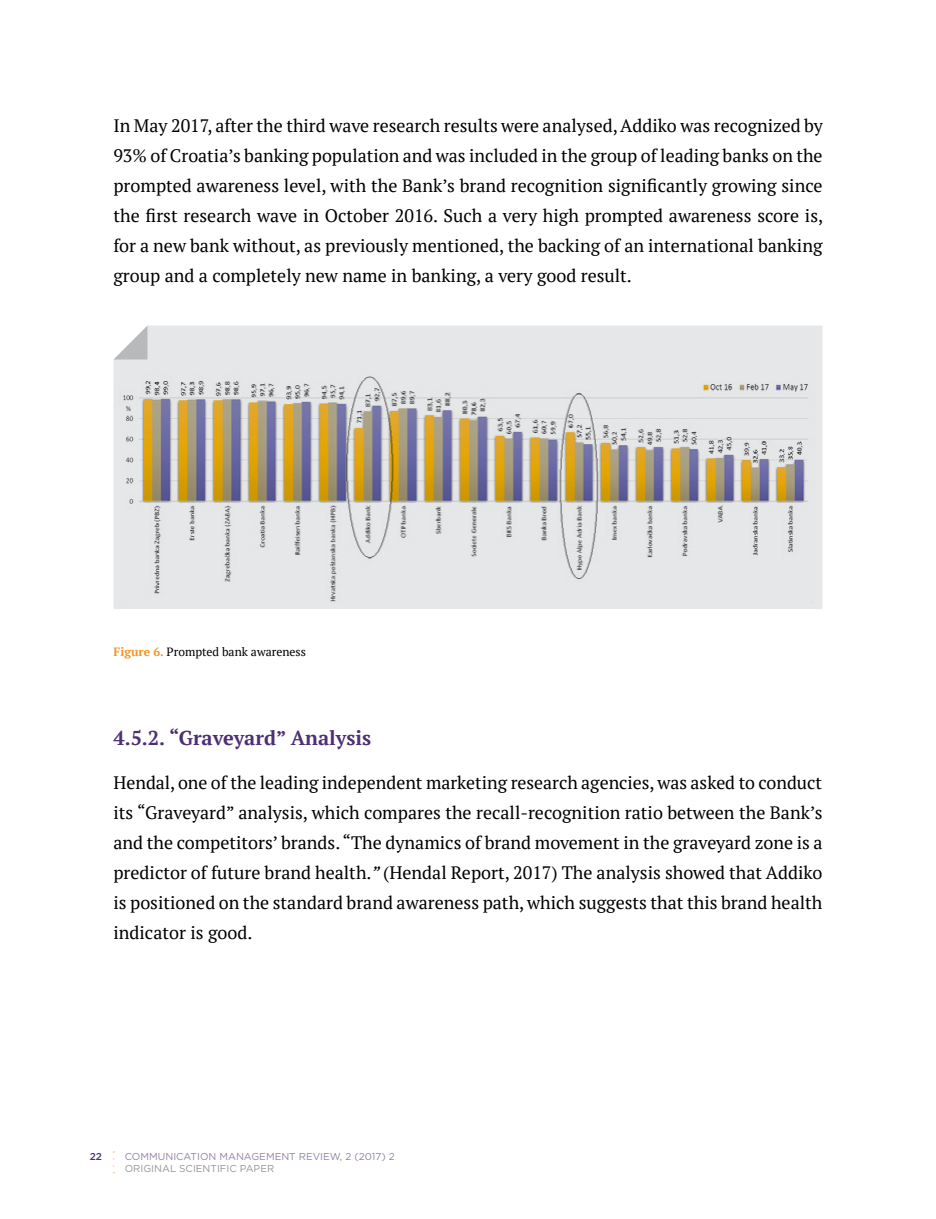
<style>
.page{position:relative;width:936px;height:1219px;background:#fff}
.page>*{position:absolute;margin:0;border:0;box-sizing:border-box;transform-origin:0 0}
.t1{font:700 20px "PT Serif";color:#4d2f74}
.t2{font:18px/30px "PT Serif";color:#000;text-align:justify}
.t3{font:12px "PT Serif";color:#000}
.t4{font:10px "Gotham";color:#9381a7}
.t5{font:10px "Gotham";color:#939598}
.t6{font:500 10px "Gotham";color:#4d2f74}
.s1{font-weight:700;color:#f7941e}
.s2{font-style:italic}
</style>
<div class="page">
<div style="left:113px;top:326px;width:709px;height:283px;background:#e6e7e8"></div>
<svg style="left:113px;top:326px;width:34px;height:34px"></svg>
<img style="left:118px;top:367px;width:698px;height:237px">
<p class="t2" style="left:113px;top:111px;width:711px">In May 2017, after the third wave research results were analysed, Addiko was recognized by 93% of Croatia’s banking population and was included in the group of leading banks on the prompted awareness level, with the Bank’s brand recognition significantly growing since the first research wave in October 2016. Such a very high prompted awareness score is, for a new bank without, as previously mentioned, the backing of an international banking group and a completely new name in banking, a very good result.</p>
<p class="t3" style="left:113px;top:644px;width:194px"><span class="s1">Figure 6.</span> Prompted bank awareness</p>
<p class="t1" style="left:113px;top:724px;width:259px">4.5.2. “Graveyard” Analysis</p>
<p class="t2" style="left:113px;top:767px;width:710px">Hendal, one of the leading independent marketing research agencies, was asked to conduct its “Graveyard” analysis, which compares the recall-recognition ratio between the Bank’s and the competitors’ brands. “The dynamics of brand movement in the graveyard zone is a predictor of future brand health.<span class="s2">”</span> (Hendal Report, 2017) The analysis showed that Addiko is positioned on the standard brand awareness path, which suggests that this brand health indicator is good.</p>
<p class="t6" style="left:90px;top:1150px;width:14px">22</p>
<p class="t4" style="left:125px;top:1151px;width:271px">COMMUNICATION MANAGEMENT REVIEW, 2 (2017) 2</p>
<p class="t5" style="left:125px;top:1163px;width:151px">ORIGINAL SCIENTIFIC PAPER</p>
</div>
